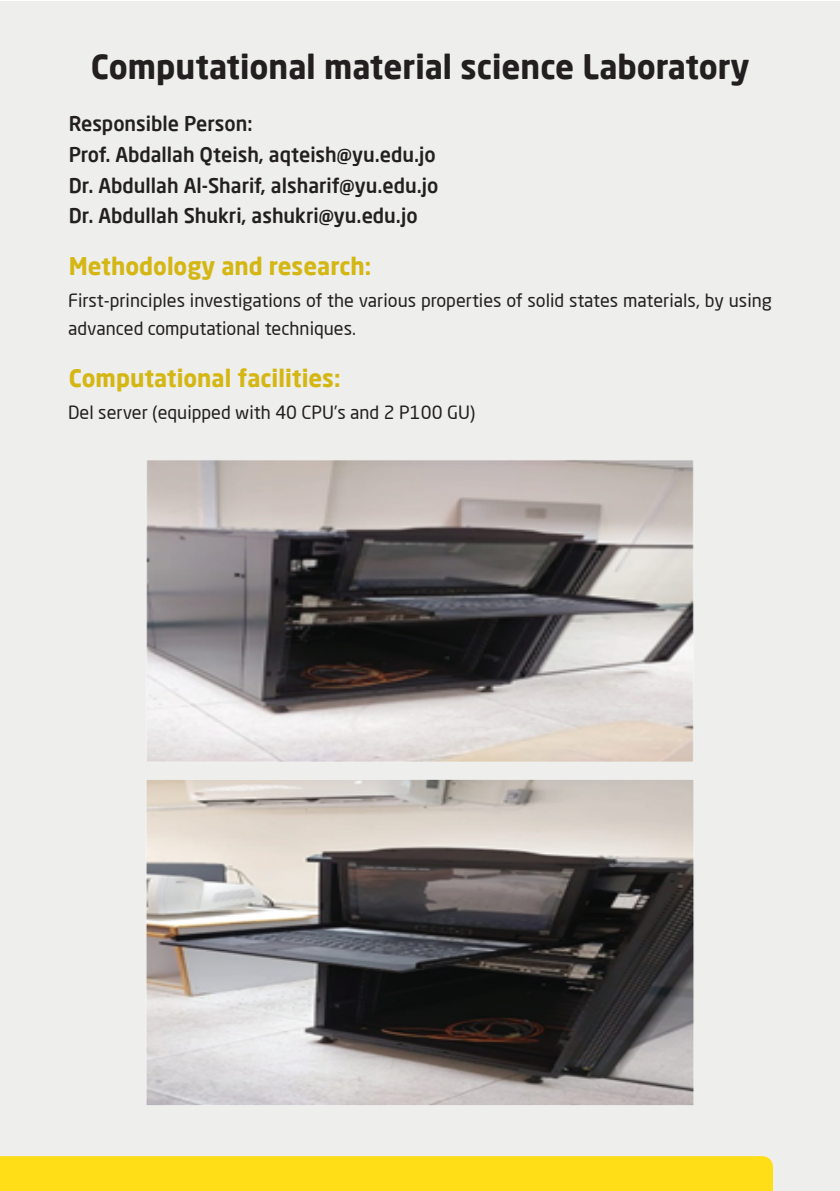
<style>
.page{position:relative;width:840px;height:1191px;background:#fff}
.page>*{position:absolute;margin:0;border:0;box-sizing:border-box;transform-origin:0 0}
.t1{font:700 33.2px "Neo Sans W23";color:#231f20}
.t2{font:700 24px "Neo Sans W23";color:#d4b714}
.t3{font:500 20.2px/30.6px "Neo Sans W23";color:#231f20}
.t4{font:18px/28px "Neo Sans W23";color:#231f20}
</style>
<div class="page">
<div style="left:0;top:2px;width:839px;height:1189px;background:#eeefed"></div>
<div style="left:0;top:1156px;width:772px;height:35px;background:#ffdd17"></div>
<img style="left:146px;top:460px;width:548px;height:302px">
<img style="left:146px;top:779px;width:548px;height:327px">
<h1 class="t1" style="left:91px;top:41px;width:660px">Computational material science Laboratory</h1>
<p class="t3" style="left:69px;top:109px;width:371px">Responsible Person:<br>Prof. Abdallah Qteish, aqteish@yu.edu.jo Dr. Abdullah Al-Sharif, alsharif@yu.edu.jo Dr. Abdullah Shukri, ashukri@yu.edu.jo</p>
<h2 class="t2" style="left:69px;top:248px;width:304px">Methodology and research:</h2>
<p class="t4" style="left:68px;top:287px;width:705px">First-principles investigations of the various properties of solid states materials, by using advanced computational techniques.</p>
<h2 class="t2" style="left:69px;top:360px;width:273px">Computational facilities:</h2>
<p class="t4" style="left:68px;top:399px;width:408px">Del server (equipped with 40 CPU’s and 2 P100 GU)</p>
</div>
